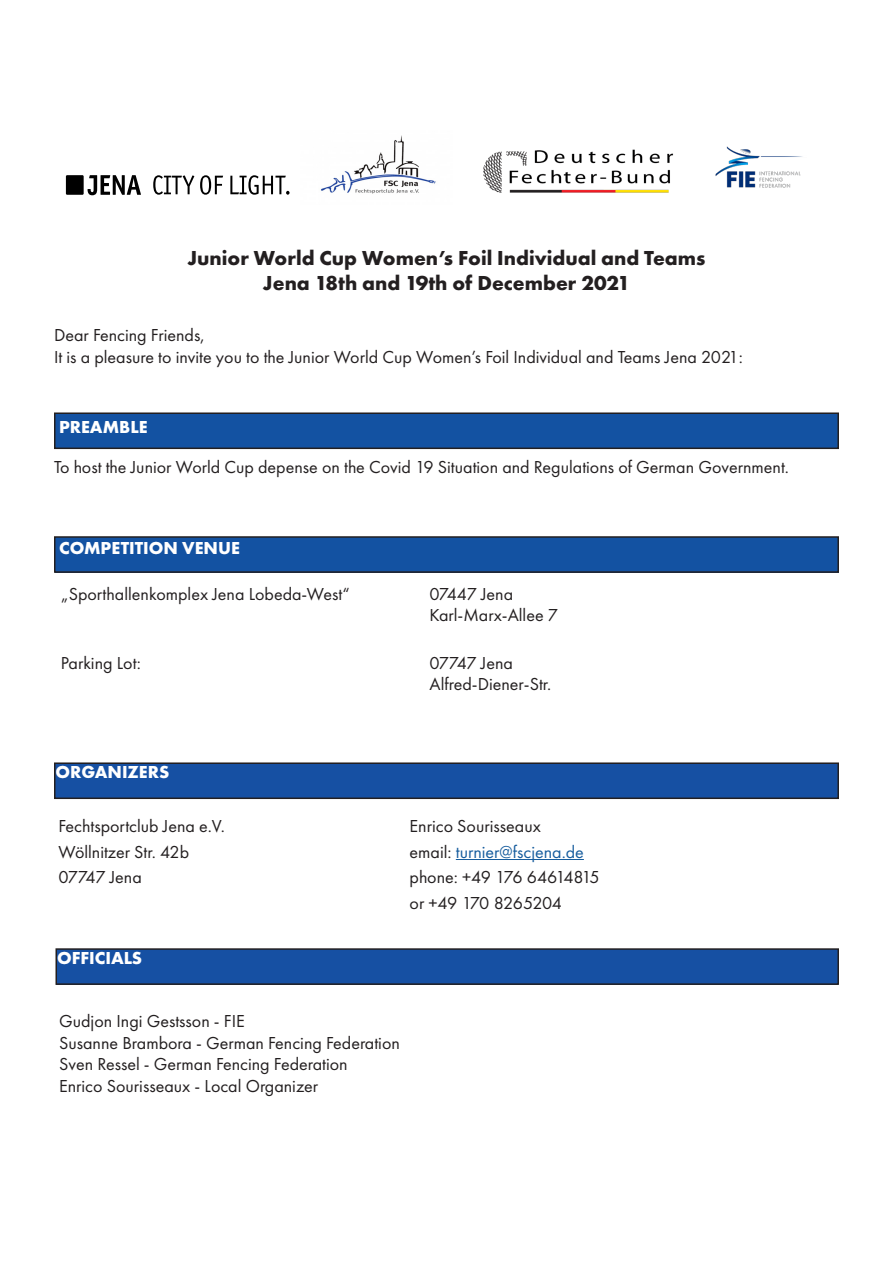
<style>
.page{position:relative;width:893px;height:1263px;background:#fff}
.page>*{position:absolute;margin:0;border:0;box-sizing:border-box;transform-origin:0 0}
.t1{font:700 21px "Futura PT";color:#231f20}
.t2{font:18px "Futura PT";color:#231f20}
.t3{font:700 18px "Futura PT";color:#fff}
.t4{font:18px "Futura PT";color:#175d9e}
.t5{font:18px "Futura PT";letter-spacing:-.02em;color:#231f20}
.t6{font:18px "Futura PT";letter-spacing:-.03em;color:#231f20}
.s1{color:#231f20}
</style>
<div class="page">
<svg style="left:153px;top:175px;width:137px;height:20px"></svg>
<div style="left:66px;top:175px;width:18px;height:20px;background:#000"></div>
<svg style="left:88px;top:175px;width:53px;height:20px"></svg>
<img style="left:321px;top:135px;width:115px;height:59px">
<img style="left:715px;top:146px;width:88px;height:42px">
<img style="left:483px;top:149px;width:191px;height:44px">
<div style="left:55px;top:413px;width:783px;height:35px;background:#1352a2"></div>
<div style="left:54px;top:412px;width:785px;height:37px;border:2px solid #231f20"></div>
<div style="left:55px;top:537px;width:783px;height:35px;background:#1352a2"></div>
<div style="left:54px;top:536px;width:785px;height:37px;border:2px solid #231f20"></div>
<div style="left:55px;top:763px;width:783px;height:35px;background:#1650a3"></div>
<div style="left:54px;top:762px;width:785px;height:37px;border:2px solid #231f20"></div>
<hr style="left:456px;top:859px;width:128px;height:1px;background:#175d9e">
<div style="left:56px;top:949px;width:782px;height:35px;background:#1650a3"></div>
<div style="left:56px;top:948px;width:783px;height:37px;border:2px solid #231f20"></div>
<p class="t1" style="left:187px;top:244px;width:520px">Junior World Cup Women’s Foil Individual and Teams</p>
<p class="t1" style="left:263px;top:269px;width:369px">Jena 18th and 19th of December 2021</p>
<p class="t2" style="left:54px;top:324px;width:152px">Dear Fencing Friends,</p>
<p class="t2" style="left:54px;top:346px;width:690px">It is a pleasure to invite you to the Junior World Cup Women’s Foil Individual and Teams Jena 2021:</p>
<p class="t3" style="left:59px;top:415px;width:90px">PREAMBLE</p>
<p class="t2" style="left:54px;top:456px;width:736px">To host the Junior World Cup depense on the Covid 19 Situation and Regulations of German Government.</p>
<p class="t3" style="left:59px;top:537px;width:182px">COMPETITION VENUE</p>
<p class="t2" style="left:61px;top:583px;width:290px">„Sporthallenkomplex Jena Lobeda-West“</p>
<p class="t2" style="left:430px;top:583px;width:85px">07447 Jena</p>
<p class="t2" style="left:430px;top:605px;width:130px">Karl-Marx-Allee 7</p>
<p class="t2" style="left:61px;top:652px;width:82px">Parking Lot:</p>
<p class="t2" style="left:430px;top:652px;width:85px">07747 Jena</p>
<p class="t2" style="left:430px;top:674px;width:123px">Alfred-Diener-Str.</p>
<p class="t3" style="left:56px;top:760px;width:115px">ORGANIZERS</p>
<p class="t2" style="left:58px;top:815px;width:168px">Fechtsportclub Jena e.V.</p>
<p class="t2" style="left:410px;top:815px;width:133px">Enrico Sourisseaux</p>
<p class="t2" style="left:58px;top:841px;width:132px">Wöllnitzer Str. 42b</p>
<p class="t4" style="left:410px;top:841px;width:176px"><span class="s1">email:</span> turnier@fscjena.de</p>
<p class="t2" style="left:58px;top:867px;width:85px">07747 Jena</p>
<p class="t5" style="left:410px;top:867px;width:191px">phone: +49 176 64614815</p>
<p class="t6" style="left:410px;top:892px;width:154px">or +49 170 8265204</p>
<p class="t3" style="left:57px;top:946px;width:87px">OFFICIALS</p>
<p class="t2" style="left:59px;top:1010px;width:187px">Gudjon Ingi Gestsson - FIE</p>
<p class="t2" style="left:59px;top:1032px;width:342px">Susanne Brambora - German Fencing Federation</p>
<p class="t2" style="left:59px;top:1053px;width:290px">Sven Ressel - German Fencing Federation</p>
<p class="t2" style="left:59px;top:1075px;width:261px">Enrico Sourisseaux - Local Organizer</p>
</div>
